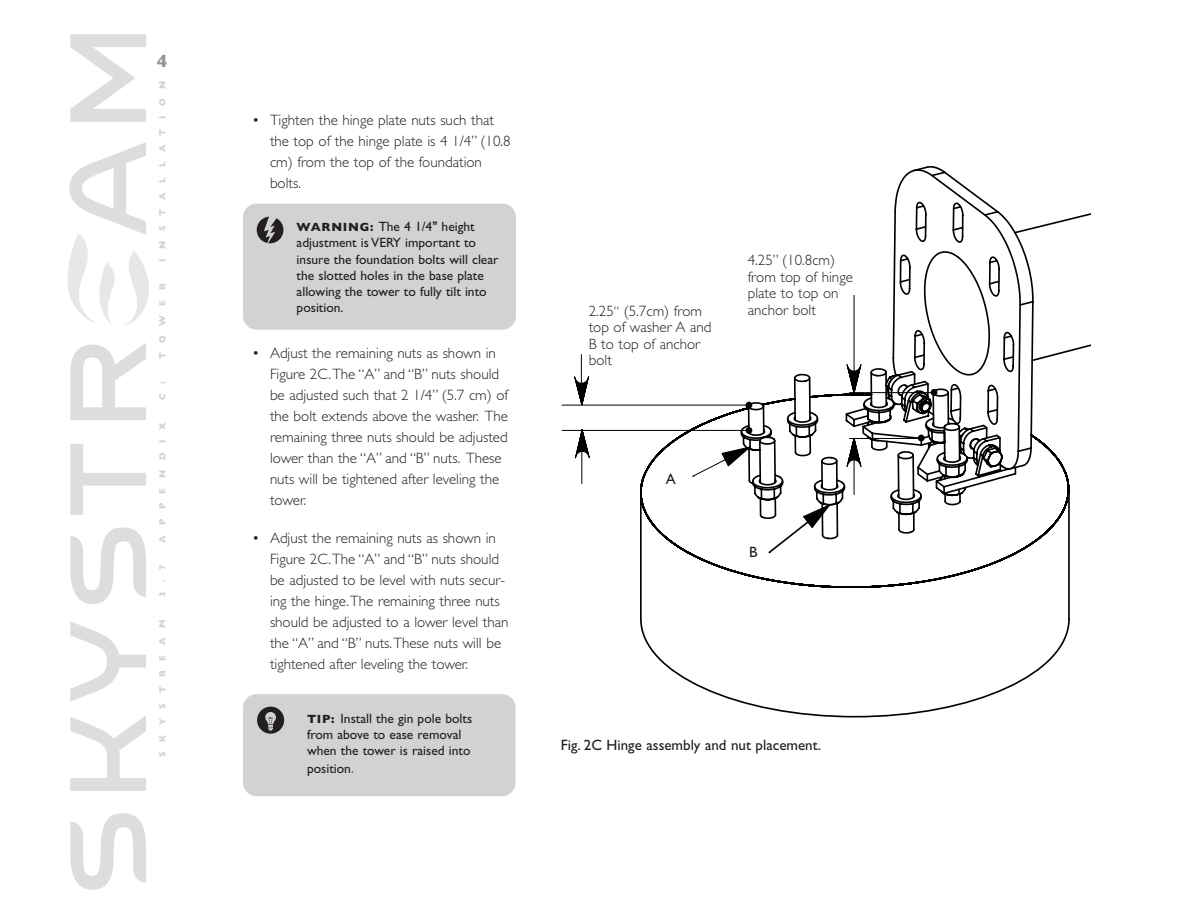
<style>
.page{position:relative;width:1188px;height:918px;background:#fff}
.page>*{position:absolute;margin:0;border:0;box-sizing:border-box;transform-origin:0 0}
.t1{font:700 18px "Gill Sans";color:#939598}
.t2{font:300 15px/21px "Gill Sans";color:#231f20}
.t3{font:15px "Gill Sans";color:#231f20}
.t4{font:13.5px/16.2px "Gill Sans";color:#231f20}
.t5{font:700 9px "Gill Sans";letter-spacing:1.07em;color:#d1d2d4}
.s1{font-weight:700;font-size:12px}
.s2{font-family:"Akzidenz Grotesk BE";font-weight:500}
.s3{font-weight:300;font-size:15px}
.s4{font-size:13.5px}
</style>
<div class="page">
<svg style="left:639px;top:166px;width:431px;height:422px"></svg>
<hr style="left:849px;top:392px;width:87px;height:1px;background:#000">
<svg style="left:569px;top:354px;width:28px;height:51px"></svg>
<svg style="left:571px;top:429px;width:24px;height:48px"></svg>
<hr style="left:581px;top:355px;width:1px;height:38px;background:#000">
<hr style="left:581px;top:445px;width:1px;height:39px;background:#000">
<hr style="left:562px;top:430px;width:187px;height:1px;background:#000">
<hr style="left:562px;top:405px;width:187px;height:1px;background:#000">
<div style="left:745px;top:402px;width:7px;height:7px;background:#000;border-radius:50%"></div>
<div style="left:746px;top:427px;width:6px;height:7px;background:#000;border-radius:50%"></div>
<div style="left:931px;top:389px;width:6px;height:7px;background:#000;border-radius:50%"></div>
<div style="left:918px;top:435px;width:7px;height:6px;background:#000;border-radius:50%"></div>
<hr style="left:640px;top:492px;width:2px;height:127px;background:#000">
<hr style="left:1068px;top:488px;width:2px;height:132px;background:#000">
<svg style="left:640px;top:617px;width:430px;height:101px"></svg>
<div style="left:576px;top:215px;width:293px;height:80px;background:#fff"></div>
<svg style="left:68px;top:267px;width:81px;height:37px"></svg>
<svg style="left:69px;top:34px;width:77px;height:856px"></svg>
<div style="left:243px;top:694px;width:273px;height:102px;background:#d1d2d4;border-radius:14px"></div>
<svg style="left:257px;top:707px;width:27px;height:27px"></svg>
<div style="left:243px;top:204px;width:273px;height:126px;background:#d1d2d4;border-radius:14px"></div>
<svg style="left:257px;top:217px;width:26px;height:26px"></svg>
<p class="t1" style="left:157px;top:50px;width:12px">4</p>
<p class="t5" style="left:157px;top:262px;width:182px;rotate:-90deg">INSTALLATION</p>
<p class="t5" style="left:157px;top:359px;width:77px;rotate:-90deg">TOWER</p>
<p class="t5" style="left:157px;top:400px;width:20px;rotate:-90deg">C :</p>
<p class="t5" style="left:157px;top:543px;width:121px;rotate:-90deg">APPENDIX</p>
<p class="t5" style="left:157px;top:597px;width:34px;rotate:-90deg">3.7</p>
<p class="t5" style="left:157px;top:757px;width:139px;rotate:-90deg">SKYSTREAM</p>
<p class="t2" style="left:270px;top:111px;width:242px;text-indent:-18px">• Tighten the hinge plate nuts such that the top of the hinge plate is 4 1/4” (10.8 cm) from the top of the foundation bolts.</p>
<p class="t4" style="left:297px;top:220px;width:203px"><span class="s1">WARNING:</span> The 4 1/4<span class="s2">”</span> height adjustment is VERY important to insure the foundation bolts will clear the slotted holes in the base plate allowing the tower to fully tilt into position.</p>
<p class="t2" style="left:270px;top:344px;width:240px;text-indent:-18px">• Adjust the remaining nuts as shown in Figure 2C.The “A” and “B” nuts should be adjusted such that 2 1/4” (5.7 cm) of the bolt extends above the washer. The remaining three nuts should be adjusted lower than the “A” and “B” nuts. These nuts will be tightened after leveling the tower.</p>
<p class="t2" style="left:270px;top:529px;width:240px;text-indent:-18px">• Adjust the remaining nuts as shown in Figure 2C.The “A” and “B” nuts should be adjusted to be level with nuts secur&shy;ing the hinge.The remaining three nuts should be adjusted to a lower level than the “A” and “B” nuts.These nuts will be tightened after leveling the tower.</p>
<p class="t4" style="left:307px;top:711px;width:167px"><span class="s1">TIP:</span> Install the gin pole bolts from above to ease removal when the tower is raised into position<span class="s3">.</span></p>
<p class="t2" style="left:748px;top:253px;width:107px;line-height:16.5px">4.25” (10.8cm) from top of hinge plate to top on</p>
<p class="t2" style="left:589px;top:302px;width:115px">2.25<span class="s4">”</span> (5.7cm) from</p>
<p class="t2" style="left:748px;top:300px;width:70px">anchor bolt</p>
<p class="t2" style="left:589px;top:321px;width:124px;line-height:16.5px">top of washer A and<br>B to top of anchor bolt</p>
<p class="t3" style="left:666px;top:473px;width:12px">A</p>
<p class="t3" style="left:749px;top:546px;width:10px">B</p>
<p class="t3" style="left:561px;top:740px;width:262px">Fig. 2C Hinge assembly and nut placement.</p>
</div>
